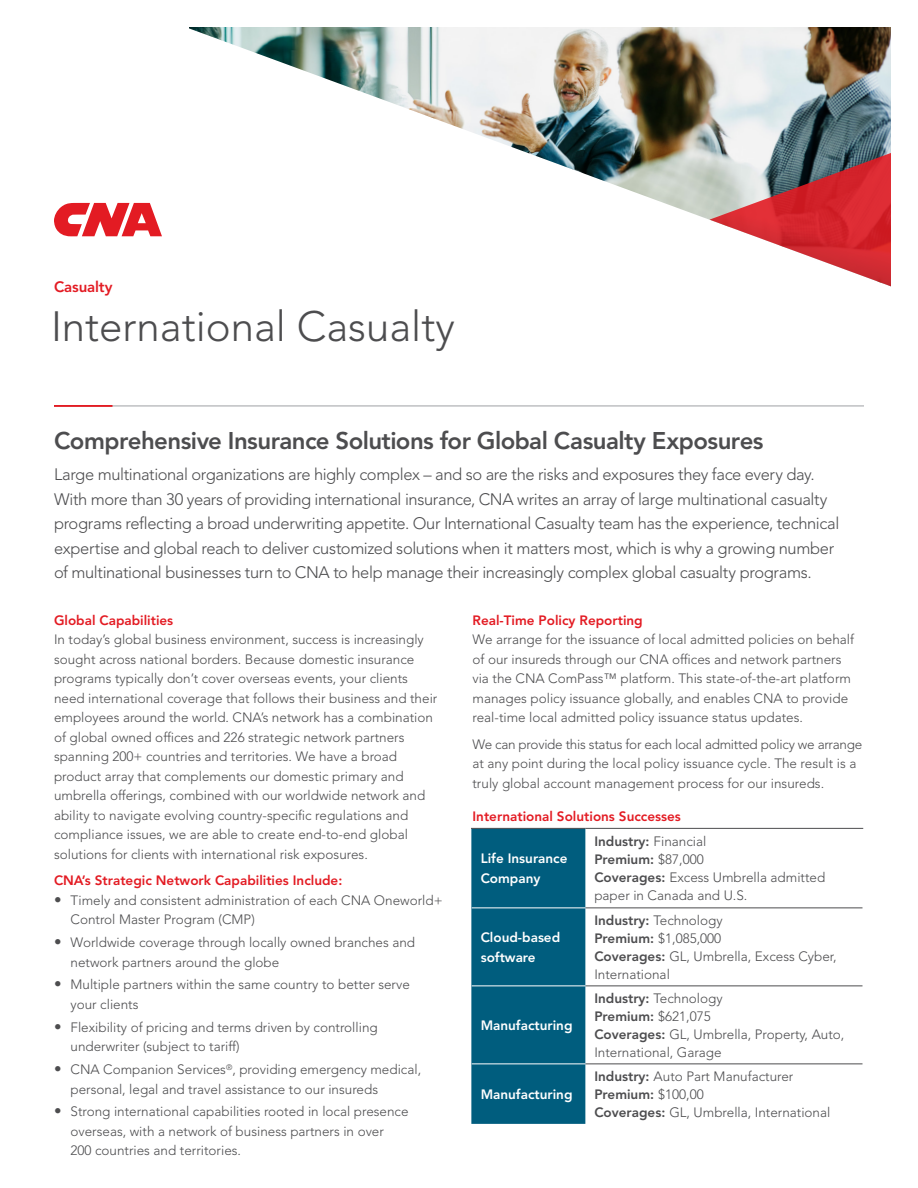
<style>
.page{position:relative;width:918px;height:1188px;background:#fff}
.page>*{position:absolute;margin:0;border:0;box-sizing:border-box;transform-origin:0 0}
.t1{font:300 42px "Avenir LT Std";color:#4d4d4f}
.t2{font:800 24px "Avenir LT Std";letter-spacing:-.02em;color:#4d4d4f}
.t3{font:300 16.5px/24.6px "Avenir LT Std";letter-spacing:-.025em;color:#4d4d4f}
.t4{font:800 15px "Avenir LT Std";letter-spacing:-.01em;color:#e31b23}
.t5{font:300 13.5px/19.5px "Avenir LT Std";color:#4d4d4f}
.t6{font:800 13.5px "Avenir LT Std";color:#e31b23}
.t7{font:800 13.5px/19.5px "Avenir LT Std";color:#fff}
.s1{font-weight:800;font-size:15px}
.s2{font-weight:800}
</style>
<div class="page">
<img style="left:189px;top:27px;width:702px;height:193px">
<svg style="left:710px;top:153px;width:181px;height:133px"></svg>
<svg style="left:54px;top:203px;width:108px;height:33px"></svg>
<hr style="left:54px;top:406px;width:810px;height:1px;background:#9fa1a4">
<hr style="left:54px;top:405px;width:58px;height:2px;background:#e31b23">
<div style="left:471px;top:829px;width:114px;height:295px;background:#005d7e"></div>
<hr style="left:585px;top:828px;width:278px;height:1px;background:#4d4d4f">
<hr style="left:586px;top:908px;width:276px;height:1px;background:#4d4d4f">
<hr style="left:586px;top:986px;width:276px;height:1px;background:#4d4d4f">
<hr style="left:586px;top:1064px;width:276px;height:1px;background:#4d4d4f">
<hr style="left:472px;top:908px;width:113px;height:1px;background:#fff">
<hr style="left:472px;top:986px;width:113px;height:1px;background:#fff">
<hr style="left:472px;top:1064px;width:113px;height:1px;background:#fff">
<hr style="left:471px;top:828px;width:114px;height:1px;background:#4d4d4f">
<p class="t4" style="left:54px;top:278px;width:60px">Casualty</p>
<h1 class="t1" style="left:51px;top:302px;width:405px">International Casualty</h1>
<h2 class="t2" style="left:54px;top:426px;width:711px">Comprehensive Insurance Solutions for Global Casualty Exposures</h2>
<p class="t3" style="left:54px;top:462px;width:787px">Large multinational organizations are highly complex – and so are the risks and exposures they face every day.<br>With more than 30 years of providing international insurance, CNA writes an array of large multinational casualty programs reflecting a broad underwriting appetite. Our International Casualty team has the experience, technical expertise and global reach to deliver customized solutions when it matters most, which is why a growing number of multinational businesses turn to CNA to help manage their increasingly complex global casualty programs.</p>
<p class="t6" style="left:54px;top:612px;width:121px">Global Capabilities</p>
<p class="t5" style="left:54px;top:630px;width:385px">In today’s global business environment, success is increasingly sought across national borders. Because domestic insurance programs typically don’t cover overseas events, your clients need international coverage that follows their business and their employees around the world. CNA’s network has a combination of global owned offices and 226 strategic network partners spanning 200+ countries and territories. We have a broad product array that complements our domestic primary and umbrella offerings, combined with our worldwide network and ability to navigate evolving country-specific regulations and compliance issues, we are able to create end-to-end global solutions for clients with international risk exposures.</p>
<p class="t6" style="left:54px;top:872px;width:290px">CNA’s Strategic Network Capabilities Include:</p>
<p class="t5" style="left:70px;top:890px;width:374px;text-indent:-16px"><span class="s1">•</span> Timely and consistent administration of each CNA Oneworld+<br>Control Master Program (CMP)</p>
<p class="t5" style="left:70px;top:933px;width:346px;text-indent:-16px"><span class="s1">•</span> Worldwide coverage through locally owned branches and network partners around the globe</p>
<p class="t5" style="left:70px;top:975px;width:341px;text-indent:-16px"><span class="s1">•</span> Multiple partners within the same country to better serve your clients</p>
<p class="t5" style="left:70px;top:1017px;width:309px;text-indent:-16px"><span class="s1">•</span> Flexibility of pricing and terms driven by controlling underwriter (subject to tariff)</p>
<p class="t5" style="left:71px;top:1060px;width:352px;text-indent:-17px"><span class="s1">•</span> CNA Companion Services<sup>®</sup>, providing emergency medical, personal, legal and travel assistance to our insureds</p>
<p class="t5" style="left:70px;top:1102px;width:340px;text-indent:-16px"><span class="s1">•</span> Strong international capabilities rooted in local presence overseas, with a network of business partners in over<br>200 countries and territories.</p>
<p class="t6" style="left:473px;top:612px;width:172px">Real-Time Policy Reporting</p>
<p class="t5" style="left:473px;top:630px;width:383px">We arrange for the issuance of local admitted policies on behalf of our insureds through our CNA offices and network partners via the CNA ComPass™ platform. This state-of-the-art platform manages policy issuance globally, and enables CNA to provide real-time local admitted policy issuance status updates.</p>
<p class="t5" style="left:473px;top:734px;width:391px">We can provide this status for each local admitted policy we arrange at any point during the local policy issuance cycle. The result is a truly global account management process for our insureds.</p>
<p class="t6" style="left:473px;top:808px;width:210px">International Solutions Successes</p>
<p class="t5" style="left:594px;top:833px;width:232px;line-height:18px"><span class="s2">Industry:</span> Financial<br><span class="s2">Premium:</span> $87,000<br><span class="s2">Coverages:</span> Excess Umbrella admitted paper in Canada and U.S.</p>
<p class="t7" style="left:481px;top:849px;width:88px">Life Insurance<br>Company</p>
<p class="t5" style="left:594px;top:911px;width:244px;line-height:18px"><span class="s2">Industry:</span> Technology<br><span class="s2">Premium:</span> $1,085,000<br><span class="s2">Coverages:</span> GL, Umbrella, Excess Cyber,<br>International</p>
<p class="t7" style="left:481px;top:928px;width:81px">Cloud-based software</p>
<p class="t5" style="left:594px;top:989px;width:252px;line-height:18px"><span class="s2">Industry:</span> Technology<br><span class="s2">Premium:</span> $621,075<br><span class="s2">Coverages:</span> GL, Umbrella, Property, Auto,<br>International, Garage</p>
<p class="t7" style="left:481px;top:1016px;width:93px">Manufacturing</p>
<p class="t5" style="left:594px;top:1067px;width:238px;line-height:18px"><span class="s2">Industry:</span> Auto Part Manufacturer<br><span class="s2">Premium:</span> $100,00<br><span class="s2">Coverages:</span> GL, Umbrella, International</p>
<p class="t7" style="left:481px;top:1085px;width:93px">Manufacturing</p>
</div>
